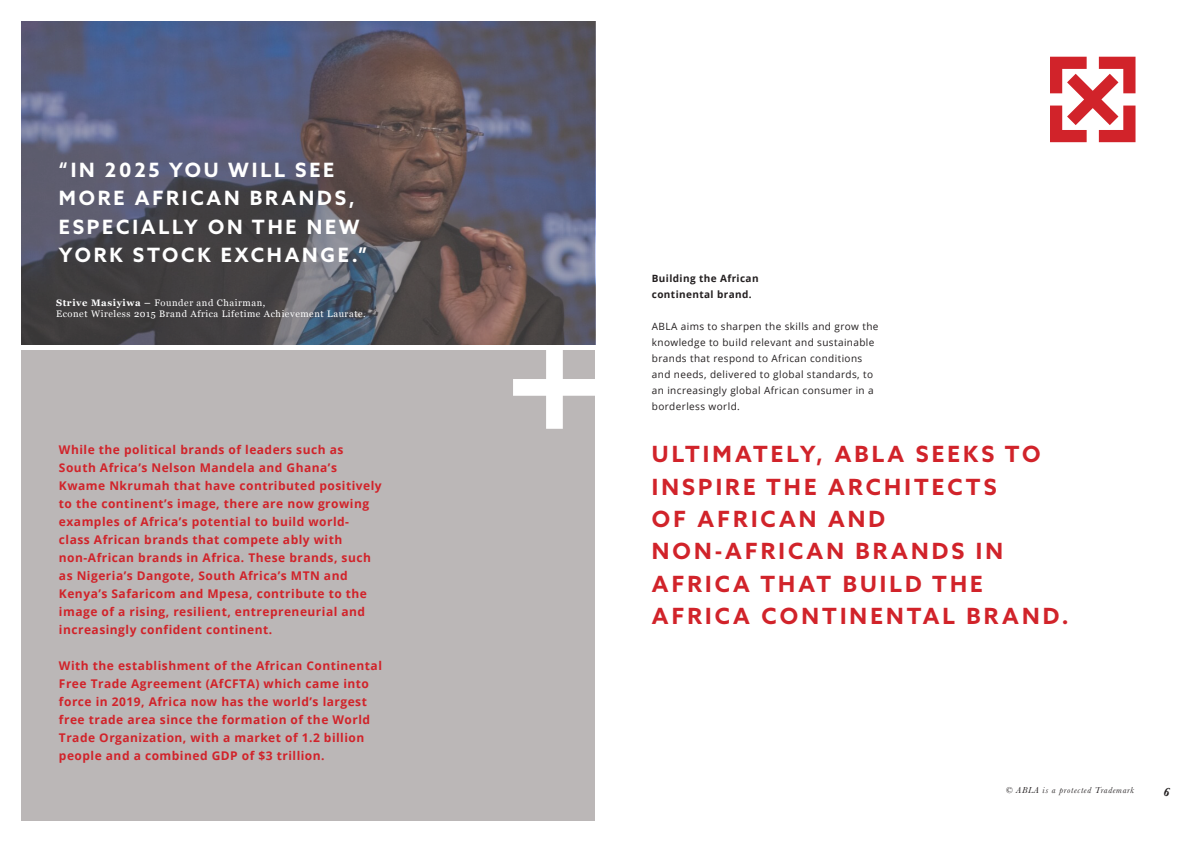
<style>
.page{position:relative;width:1191px;height:842px;background:#fff}
.page>*{position:absolute;margin:0;border:0;box-sizing:border-box;transform-origin:0 0}
.t1{font:700 22.4px/32.3px "Azo Sans";letter-spacing:.14em;color:#d1232a}
.t2{font:700 19.7px/28.2px "Azo Sans";letter-spacing:.14em;color:#fff}
.t3{font:700 12px/18px "Open Sans";letter-spacing:.04em;color:#d1232a}
.t4{font:italic 700 12px "Baskerville";color:#231f20}
.t5{font:10px/16px "Open Sans";letter-spacing:.04em;color:#231f20}
.t6{font:700 10px "Open Sans";letter-spacing:.04em;color:#231f20}
.t7{font:9.4px "Georgia";letter-spacing:.06em;color:#fff}
.t8{font:italic 9px "Baskerville";letter-spacing:.08em;color:#231f20}
.s1{font-weight:700}
</style>
<div class="page">
<img style="left:22px;top:21px;width:573px;height:324px">
<div style="left:22px;top:350px;width:573px;height:471px;background:#bbb7b7"></div>
<svg style="left:513px;top:350px;width:82px;height:79px"></svg>
<svg style="left:1050px;top:57px;width:85px;height:85px"></svg>
<p class="t2" style="left:59px;top:156px;width:310px">“IN 2025 YOU WILL SEE<br>MORE AFRICAN BRANDS,<br>ESPECIALLY ON THE NEW<br>YORK STOCK EXCHANGE.”</p>
<p class="t7" style="left:56px;top:296px;width:211px"><span class="s1">Strive Masiyiwa –</span> Founder and Chairman,</p>
<p class="t7" style="left:56px;top:307px;width:311px">Econet Wireless 2015 Brand Africa Lifetime Achievement Laurate.</p>
<p class="t3" style="left:59px;top:440px;width:324px">While the political brands of leaders such as South Africa’s Nelson Mandela and Ghana’s Kwame Nkrumah that have contributed positively to the continent’s image, there are now growing examples of Africa’s potential to build world&shy;class African brands that compete ably with non-African brands in Africa. These brands, such as Nigeria’s Dangote, South Africa’s MTN and Kenya’s Safaricom and Mpesa, contribute to the image of a rising, resilient, entrepreneurial and increasingly confident continent.</p>
<p class="t3" style="left:59px;top:656px;width:324px">With the establishment of the African Continental Free Trade Agreement (AfCFTA) which came into force in 2019, Africa now has the world’s largest free trade area since the formation of the World Trade Organization, with a market of 1.2 billion people and a combined GDP of $3 trillion.</p>
<p class="t6" style="left:652px;top:271px;width:108px">Building the African</p>
<p class="t6" style="left:652px;top:287px;width:101px">continental brand.</p>
<p class="t5" style="left:652px;top:318px;width:228px">ABLA aims to sharpen the skills and grow the knowledge to build relevant and sustainable brands that respond to African conditions and needs, delivered to global standards, to an increasingly global African consumer in a borderless world.</p>
<p class="t1" style="left:652px;top:438px;width:390px">ULTIMATELY, ABLA SEEKS TO<br>INSPIRE THE ARCHITECTS<br>OF AFRICAN AND</p>
<p class="t1" style="left:652px;top:535px;width:418px">NON-AFRICAN BRANDS IN<br>AFRICA THAT BUILD THE<br>AFRICA CONTINENTAL BRAND.</p>
<p class="t8" style="left:1005px;top:784px;width:130px">© ABLA is a protected Trademark</p>
<p class="t4" style="left:1163px;top:784px;width:8px">6</p>
</div>
